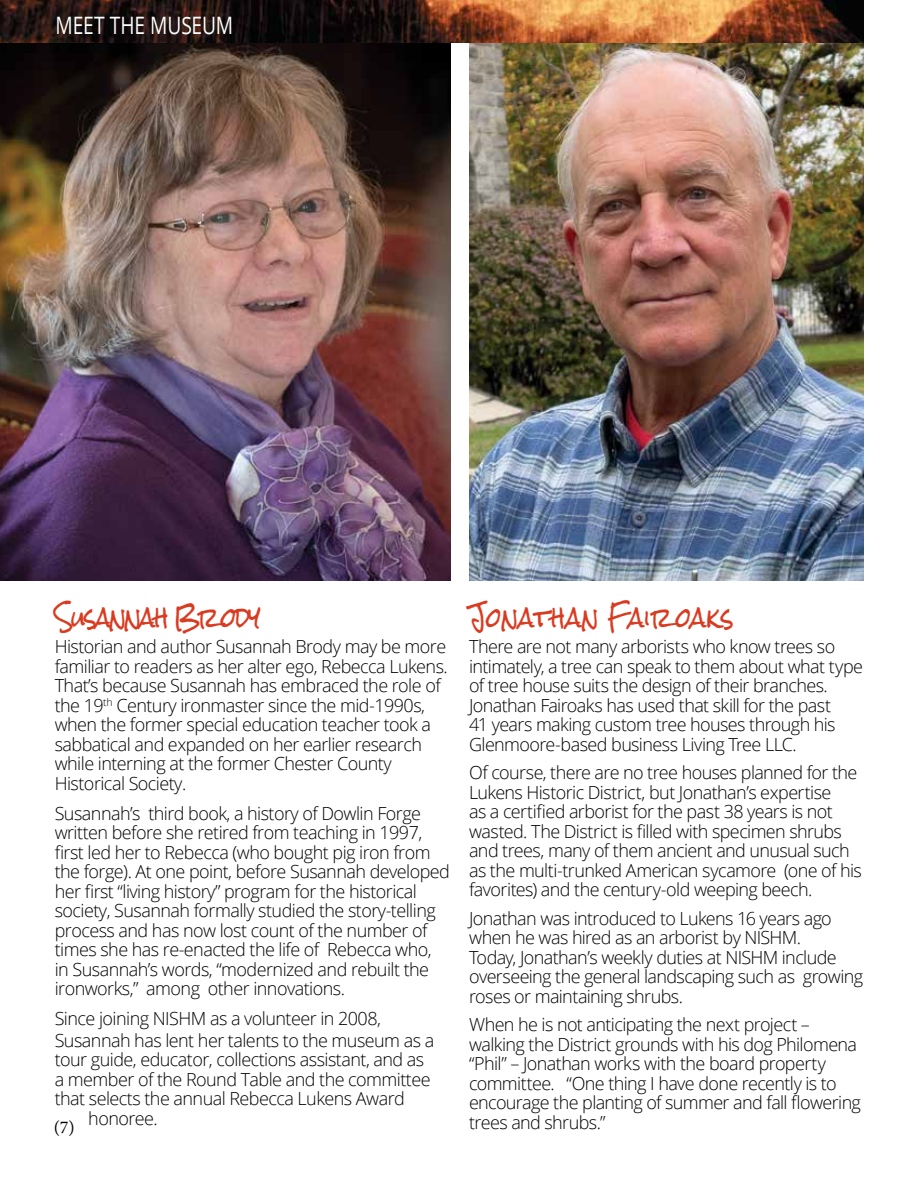
<style>
.page{position:relative;width:918px;height:1188px;background:#fff}
.page>*{position:absolute;margin:0;border:0;box-sizing:border-box;transform-origin:0 0}
.t1{font:27px "Rock Salt";letter-spacing:.005em;color:#d93b20;scale:.82 1}
.t2{font:27px "Rock Salt";letter-spacing:-.065em;color:#d93b20;scale:.82 1}
.t3{font:24px "Open Sans";letter-spacing:-.005em;color:#fff;scale:.8 1}
.t4{font:300 18px/19.5px "Open Sans";letter-spacing:-.03em;color:#000}
.t5{font:18px "Minion Pro";color:#000}
</style>
<div class="page">
<img style="left:469px;top:42px;width:395px;height:538px">
<img style="left:0;top:42px;width:451px;height:538px">
<img style="left:0;top:0;width:864px;height:42px">
<h2 class="t3" style="left:56px;top:9px;width:224px">MEET THE MUSEUM</h2>
<h1 class="t2" style="left:55px;top:602px;width:252px">Susannah Brody</h1>
<p class="t4" style="left:55px;top:636px;width:395px">Historian and author Susannah Brody may be more familiar to readers as her alter ego, Rebecca Lukens.<br>That’s because Susannah has embraced the role of the 19<sup>th</sup> Century ironmaster since the mid-1990s, when the former special education teacher took a sabbatical and expanded on her earlier research while interning at the former Chester County Historical Society.</p>
<p class="t4" style="left:55px;top:803px;width:397px">Susannah’s third book, a history of Dowlin Forge written before she retired from teaching in 1997, first led her to Rebecca (who bought pig iron from the forge). At one point, before Susannah developed her first “living history” program for the historical society, Susannah formally studied the story-telling process and has now lost count of the number of times she has re-enacted the life of Rebecca who, in Susannah’s words, “modernized and rebuilt the ironworks,” among other innovations.</p>
<p class="t4" style="left:55px;top:1007px;width:381px;line-height:21.6px">Since joining NISHM as a volunteer in 2008,<br>Susannah has lent her talents to the museum as a</p>
<p class="t4" style="left:55px;top:1049px;width:371px">tour guide, educator, collections assistant, and as</p>
<p class="t4" style="left:55px;top:1069px;width:377px">a member of the Round Table and the committee</p>
<p class="t4" style="left:55px;top:1088px;width:352px">that selects the annual Rebecca Lukens Award</p>
<p class="t4" style="left:88px;top:1108px;width:71px">honoree.</p>
<p class="t5" style="left:54px;top:1116px;width:23px">(7)</p>
<h1 class="t1" style="left:469px;top:602px;width:324px">Jonathan Fair oaks</h1>
<p class="t4" style="left:469px;top:636px;width:395px">There are not many arborists who know trees so intimately, a tree can speak to them about what type of tree house suits the design of their branches.<br>Jonathan Fairoaks has used that skill for the past<br>41 years making custom tree houses through his Glenmoore-based business Living Tree LLC.</p>
<p class="t4" style="left:469px;top:762px;width:394px">Of course, there are no tree houses planned for the Lukens Historic District, but Jonathan’s expertise<br>as a certified arborist for the past 38 years is not wasted. The District is filled with specimen shrubs and trees, many of them ancient and unusual such as the multi-trunked American sycamore (one of his favorites) and the century-old weeping beech.</p>
<p class="t4" style="left:469px;top:908px;width:396px">Jonathan was introduced to Lukens 16 years ago when he was hired as an arborist by NISHM.<br>Today, Jonathan’s weekly duties at NISHM include overseeing the general landscaping such as growing roses or maintaining shrubs.</p>
<p class="t4" style="left:469px;top:1014px;width:393px">When he is not anticipating the next project – walking the District grounds with his dog Philomena “Phil” – Jonathan works with the board property committee. “One thing I have done recently is to encourage the planting of summer and fall flowering trees and shrubs.”</p>
</div>
